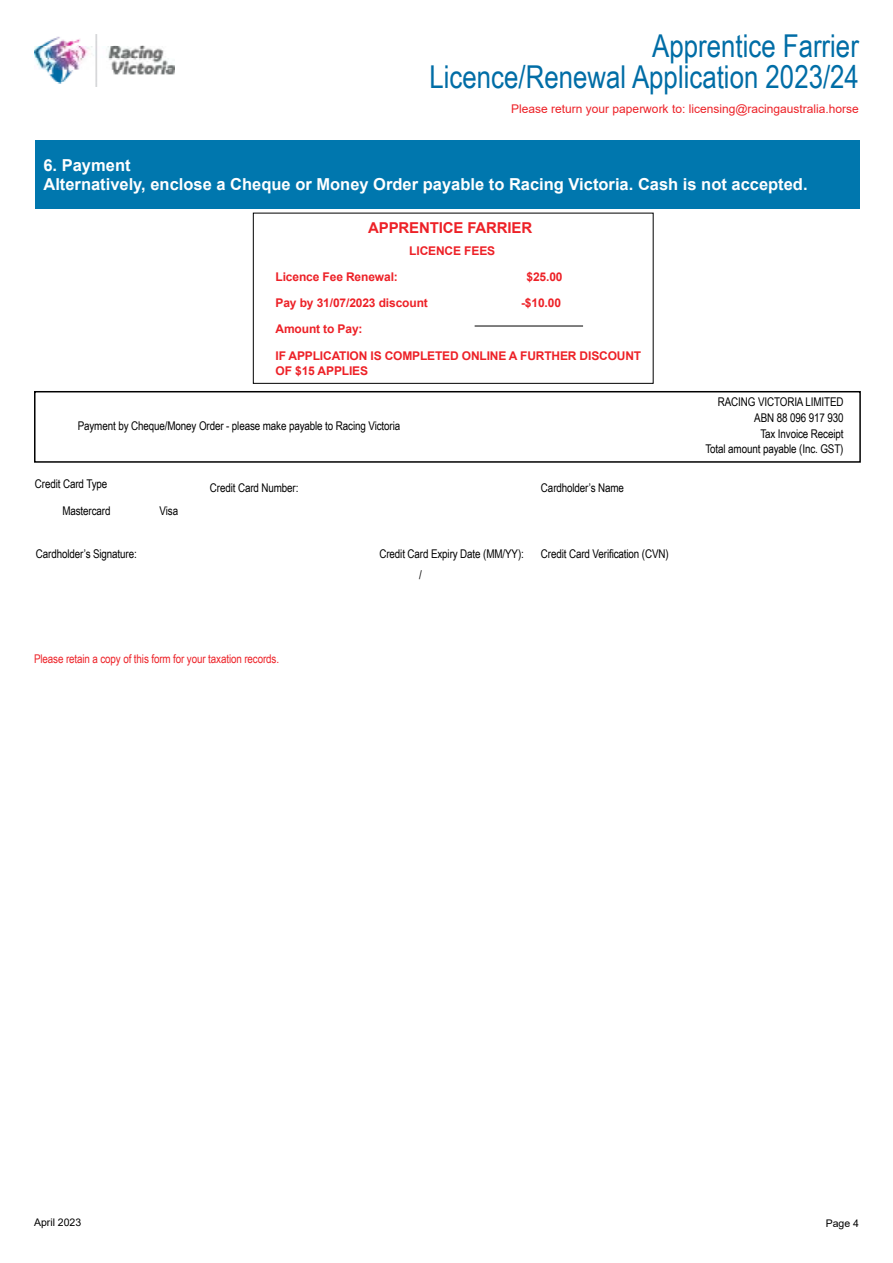
<style>
.page{position:relative;width:893px;height:1263px;background:#fff}
.page>*{position:absolute;margin:0;border:0;box-sizing:border-box;transform-origin:0 0}
.t1{font:31.5px/31.5px "Arial Narrow";color:#006da6;text-align:right}
.t2{font:700 16.5px/19.8px "Arial";color:#fff}
.t3{font:700 15px "Arial";letter-spacing:-.01em;color:#ed2127}
.t4{font:12px/15.8px "Arial Narrow";letter-spacing:-.01em;color:#000;text-align:right}
.t5{font:700 12px/26.2px "Arial";letter-spacing:-.01em;color:#ed2127}
.t6{font:12px "Arial";color:#ed2127}
.t7{font:12px "Arial Narrow";letter-spacing:-.01em;color:#ed2127}
.t8{font:10.5px "Arial";color:#000}
</style>
<div class="page">
<img style="left:34px;top:34px;width:140px;height:53px">
<div style="left:34px;top:391px;width:827px;height:72px;border:2px solid #000"></div>
<div style="left:35px;top:140px;width:825px;height:69px;background:#0077ae"></div>
<hr style="left:475px;top:326px;width:108px;height:1px;background:#000">
<div style="left:253px;top:213px;width:400px;height:171px;border:1px solid #000"></div>
<h1 class="t1" style="left:430px;top:29px;width:431px">Apprentice Farrier<br>Licence/Renewal Application 2023/24</h1>
<p class="t6" style="left:511px;top:100px;width:349px">Please return your paperwork to: licensing@racingaustralia.horse</p>
<h2 class="t2" style="left:43px;top:155px;width:766px">6. Payment<br>Alternatively, enclose a Cheque or Money Order payable to Racing Victoria. Cash is not accepted.</h2>
<p class="t3" style="left:368px;top:217px;width:166px">APPRENTICE FARRIER</p>
<p class="t5" style="left:409px;top:237px;width:88px">LICENCE FEES</p>
<p class="t5" style="left:275px;top:264px;width:124px">Licence Fee Renewal:</p>
<p class="t5" style="left:526px;top:264px;width:38px">$25.00</p>
<p class="t5" style="left:275px;top:290px;width:154px">Pay by 31/07/2023 discount</p>
<p class="t5" style="left:521px;top:290px;width:41px">-$10.00</p>
<p class="t5" style="left:275px;top:316px;width:367px">Amount to Pay:<br>IF APPLICATION IS COMPLETED ONLINE A FURTHER DISCOUNT</p>
<p class="t5" style="left:275px;top:357px;width:94px">OF $15 APPLIES</p>
<p class="t4" style="left:78px;top:418px;width:324px">Payment by Cheque/Money Order - please make payable to Racing Victoria</p>
<p class="t4" style="left:35px;top:475px;width:74px">Credit Card Type</p>
<p class="t4" style="left:62px;top:502px;width:50px">Mastercard</p>
<p class="t4" style="left:160px;top:502px;width:20px">Visa</p>
<p class="t4" style="left:210px;top:479px;width:90px">Credit Card Number:</p>
<p class="t4" style="left:541px;top:479px;width:85px">Cardholder’s Name</p>
<p class="t4" style="left:36px;top:545px;width:102px">Cardholder’s Signature:</p>
<p class="t7" style="left:34px;top:650px;width:247px">Please retain a copy of this form for your taxation records.</p>
<p class="t4" style="left:419px;top:542px;width:106px;line-height:21.5px;text-align:left;text-indent:-40px">Credit Card Expiry Date (MM/YY): /</p>
<p class="t4" style="left:541px;top:545px;width:129px">Credit Card Verification (CVN)</p>
<p class="t4" style="left:705px;top:394px;width:140px">RACING VICTORIA LIMITED<br>ABN 88 096 917 930<br>Tax Invoice Receipt<br>Total amount payable (Inc. GST)</p>
<p class="t8" style="left:34px;top:1215px;width:49px">April 2023</p>
<p class="t8" style="left:826px;top:1216px;width:35px">Page 4</p>
</div>
